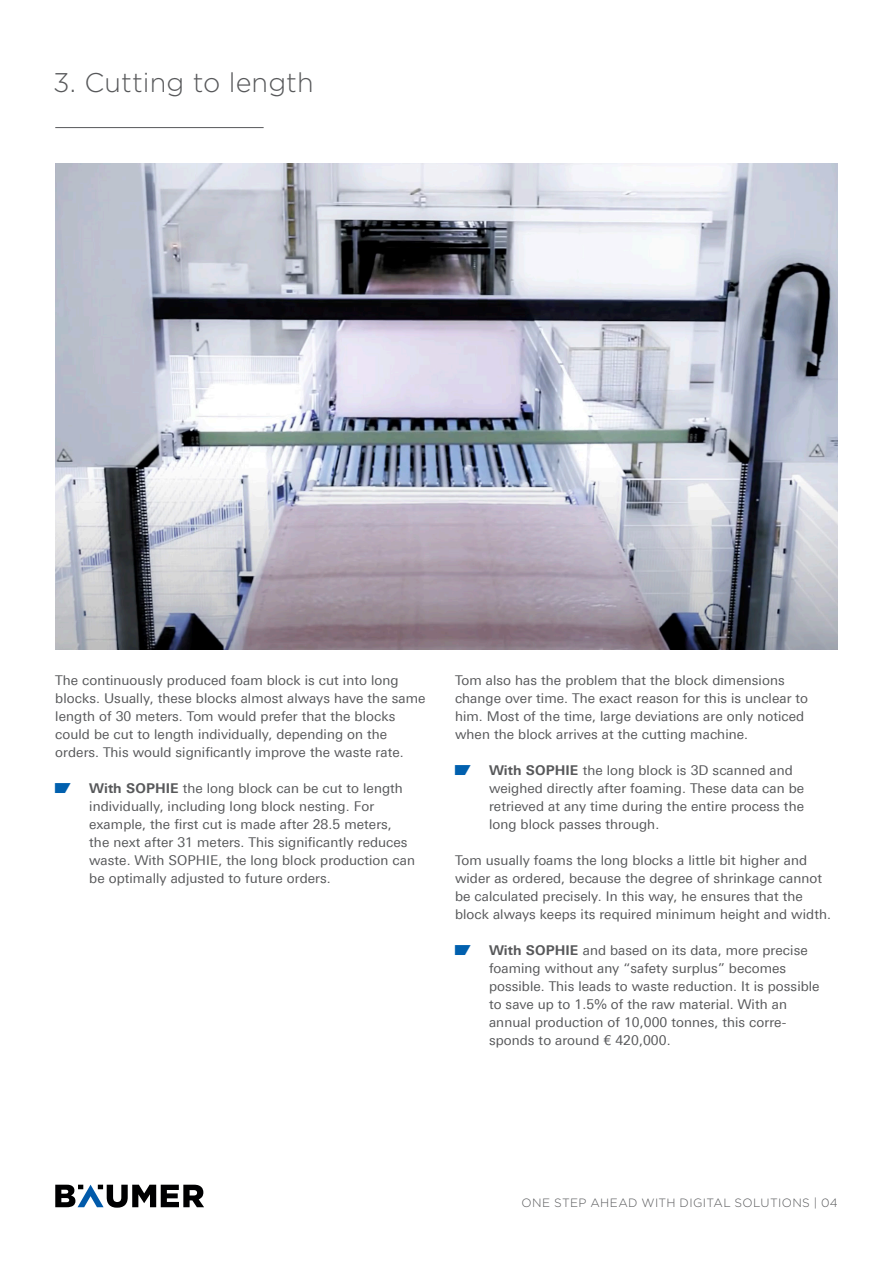
<style>
.page{position:relative;width:893px;height:1263px;background:#fff}
.page>*{position:absolute;margin:0;border:0;box-sizing:border-box;transform-origin:0 0}
.t1{font:300 27px "Gotham";letter-spacing:.005em;color:#57585a}
.Copy_links{font:13.5px/18px "Linotype Univers 430";letter-spacing:.005em;color:#57585a}
.Zwischenüberschrift{font:13.5px/18px "Linotype Univers 430";letter-spacing:.005em;color:#57585a}
.t2{font:300 12px "Gotham";letter-spacing:.03em;color:#57585a}
.s1{font-family:"Kafka";font-size:15px;color:#0160ae}
.s2{font-family:"Linotype Univers 630";font-weight:700}
</style>
<div class="page">
<svg style="left:55px;top:1185px;width:149px;height:23px"></svg>
<hr style="left:55px;top:127px;width:209px;height:1px;background:#57585a">
<img style="left:55px;top:163px;width:783px;height:486px">
<p class="t1" style="left:53px;top:65px;width:262px">3. Cutting to length</p>
<p class="Copy_links" style="left:55px;top:671px;width:372px">The continuously produced foam block is cut into long blocks. Usually, these blocks almost always have the same length of 30 meters. Tom would prefer that the blocks could be cut to length individually, depending on the orders. This would significantly improve the waste rate.</p>
<p class="Copy_links" style="left:89px;top:779px;width:327px;text-indent:-34px"><span class="s1">1</span> <span class="s2">With SOPHIE</span> the long block can be cut to length individually, including long block nesting. For example, the first cut is made after 28.5 meters, the next after 31 meters. This significantly reduces waste. With SOPHIE, the long block production can be optimally adjusted to future orders.</p>
<p class="Zwischenüberschrift" style="left:455px;top:671px;width:355px">Tom also has the problem that the block dimensions change over time. The exact reason for this is unclear to him. Most of the time, large deviations are only noticed when the block arrives at the cutting machine.</p>
<p class="Copy_links" style="left:489px;top:761px;width:317px;text-indent:-34px"><span class="s1">1</span> <span class="s2">With SOPHIE</span> the long block is 3D scanned and weighed directly after foaming. These data can be retrieved at any time during the entire process the long block passes through.</p>
<p class="Copy_links" style="left:455px;top:851px;width:377px">Tom usually foams the long blocks a little bit higher and wider as ordered, because the degree of shrinkage cannot be calculated precisely. In this way, he ensures that the block always keeps its required minimum height and width.</p>
<p class="Copy_links" style="left:489px;top:941px;width:332px;text-indent:-34px"><span class="s1">1</span> <span class="s2">With SOPHIE</span> and based on its data, more precise foaming without any “safety surplus” becomes possible. This leads to waste reduction. It is possible to save up to 1.5% of the raw material. With an annual production of 10,000 tonnes, this corre&shy;sponds to around € 420,000.</p>
<p class="t2" style="left:522px;top:1195px;width:318px">ONE STEP AHEAD WITH DIGITAL SOLUTIONS | 04</p>
</div>
